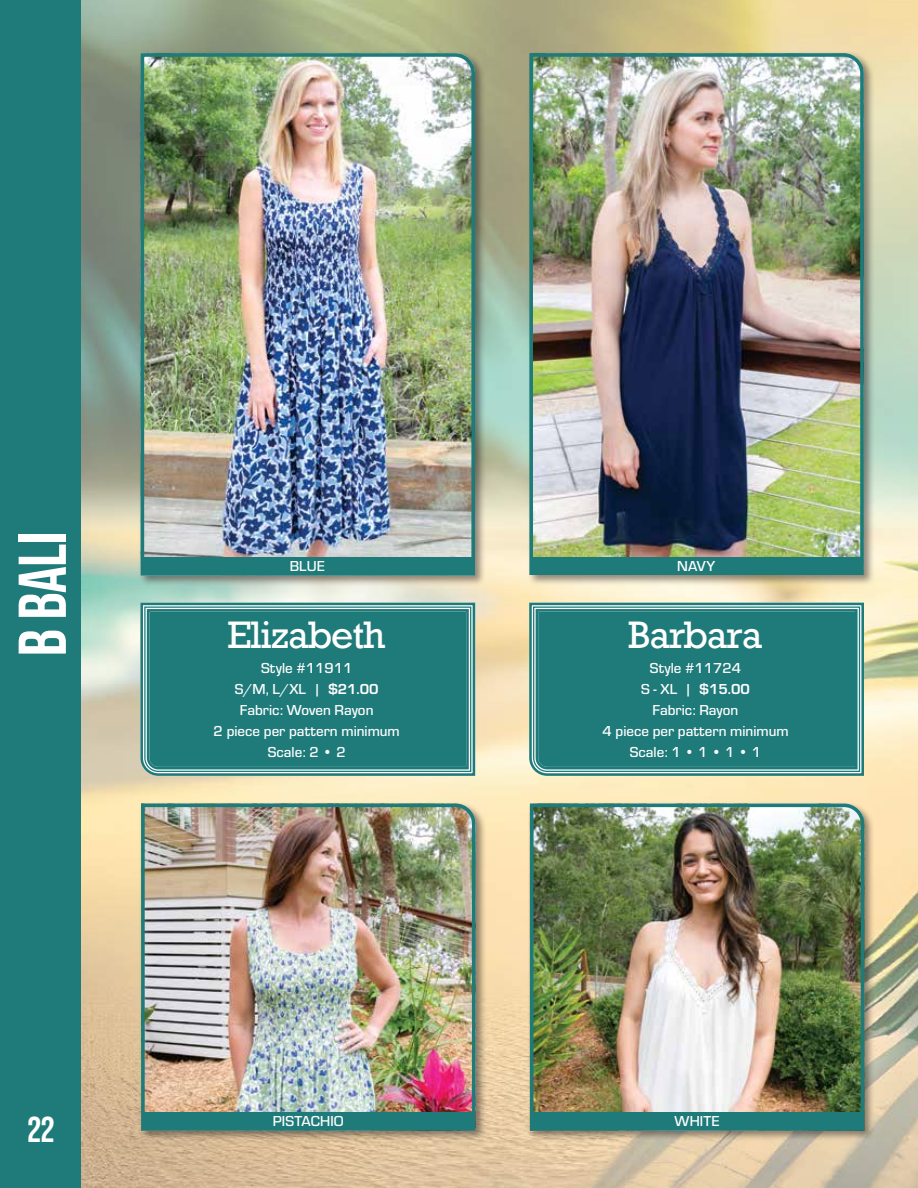
<style>
.page{position:relative;width:918px;height:1188px;background:#fff}
.page>*{position:absolute;margin:0;border:0;box-sizing:border-box;transform-origin:0 0}
.t1{font:67.5px "Bebas Neue";color:#fff}
.t2{font:36px "Rockwell";letter-spacing:-.03em;color:#fff}
.t3{font:36px "Bebas Neue";color:#fff}
.t4{font:500 15px/21px "Eurostile";color:#fff;text-align:center}
.s1{font-weight:700}
</style>
<div class="page">
<img style="left:81px;top:0;width:837px;height:1188px">
<div style="left:0;top:0;width:81px;height:1188px;background:#1f7b7a"></div>
<div style="left:139px;top:801px;width:347px;height:341px;background:#231f20;opacity:.5"></div>
<img style="left:139px;top:802px;width:338px;height:331px">
<div style="left:139px;top:51px;width:347px;height:535px;background:#231f20;opacity:.5"></div>
<img style="left:139px;top:51px;width:338px;height:526px">
<svg style="left:136px;top:598px;width:344px;height:182px;background:#e9e3c8"></svg>
<svg style="left:139px;top:601px;width:337px;height:176px;background:#7aada6"></svg>
<svg style="left:144px;top:606px;width:328px;height:167px"></svg>
<div style="left:146px;top:608px;width:324px;height:163px;background:#1f7b7a"></div>
<div style="left:142px;top:557px;width:331px;height:18px;background:#1f7b7a"></div>
<div style="left:143px;top:1112px;width:331px;height:18px;background:#1f7b7a"></div>
<div style="left:528px;top:801px;width:347px;height:341px;background:#231f20;opacity:.5"></div>
<img style="left:528px;top:802px;width:338px;height:331px">
<div style="left:527px;top:51px;width:348px;height:535px;background:#231f20;opacity:.5"></div>
<img style="left:528px;top:51px;width:338px;height:526px">
<svg style="left:525px;top:598px;width:343px;height:182px;background:#faebc2"></svg>
<svg style="left:528px;top:601px;width:337px;height:176px;background:#7baca0"></svg>
<svg style="left:532px;top:606px;width:329px;height:167px"></svg>
<svg style="left:534px;top:608px;width:325px;height:163px;background:#28807f"></svg>
<div style="left:531px;top:557px;width:331px;height:18px;background:#1f7b7a"></div>
<div style="left:531px;top:1112px;width:332px;height:18px;background:#1f7b7a"></div>
<h1 class="t1" style="left:4px;top:656px;width:126px;rotate:-90deg">b bali</h1>
<h2 class="t3" style="left:27px;top:1109px;width:29px">22</h2>
<p class="t4" style="left:290px;top:555px;width:37px">BLUE</p>
<h2 class="t2" style="left:228px;top:612px;width:160px">Elizabeth</h2>
<p class="t4" style="left:214px;top:657px;width:188px">Style #11911<br>S/M, L/XL | <span class="s1">$21.00<br></span>Fabric: Woven Rayon<br>2 piece per pattern minimum<br>Scale: 2 • 2</p>
<p class="t4" style="left:273px;top:1110px;width:73px">PISTACHIO</p>
<p class="t4" style="left:677px;top:555px;width:40px">NAVY</p>
<h2 class="t2" style="left:628px;top:612px;width:136px">Barbara</h2>
<p class="t4" style="left:602px;top:657px;width:188px">Style #11724<br>S - XL | <span class="s1">$15.00<br></span>Fabric: Rayon<br>4 piece per pattern minimum<br>Scale: 1 • 1 • 1 • 1</p>
<p class="t4" style="left:675px;top:1110px;width:47px">WHITE</p>
</div>
